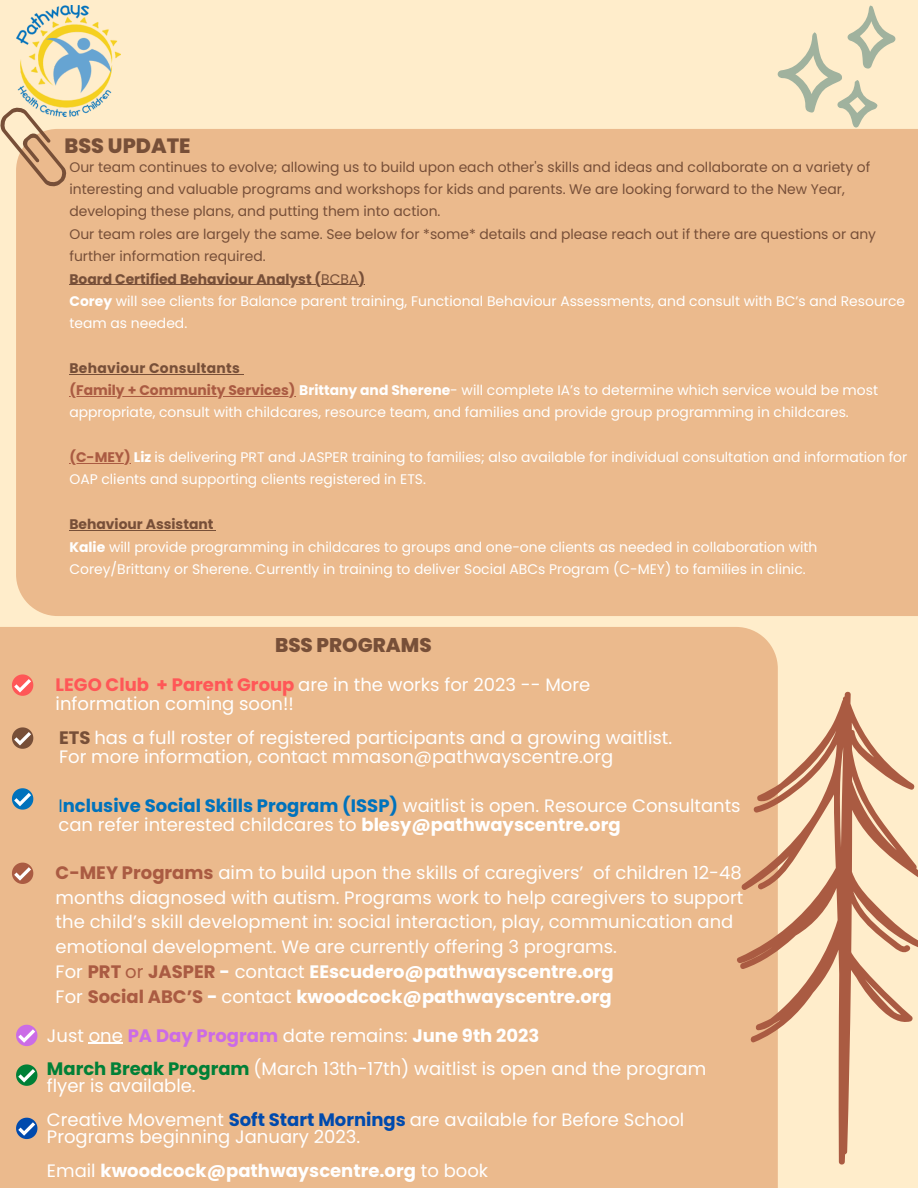
<style>
.page{position:relative;width:918px;height:1188px;background:#ffedcb}
.page>*{position:absolute;margin:0;border:0;box-sizing:border-box;transform-origin:0 0}
.t1{font:800 20.7px "Poppins";color:#774f38}
.t2{font:800 19.8px "Poppins";color:#774f38}
.t3{font:18px/24.8px "Poppins";color:#fff}
.t4{font:13.95px/22.4px "Poppins";color:#fff}
.t5{font:13.95px/22.4px "Poppins";color:#774f38}
.s1{font-weight:700}
.s2{font-weight:700;color:#fff}
.s3{color:#fff}
.s4{font-weight:700;color:#774f38}
.s5{font-weight:700;color:#aa5b42}
.s6{font-weight:700;color:#ff5757}
.s7{color:#0072bc}
.s8{font-weight:700;color:#0072bc}
.s9{color:#aa5b42}
.s10{font-weight:700;color:#cb6ce6}
.s11{font-weight:700;color:#008037}
.s12{font-weight:700;color:#004aad}
</style>
<div class="page">
<div style="left:0;top:627px;width:778px;height:561px;background:#ebba8d"></div>
<svg style="left:12px;top:727px;width:21px;height:22px"></svg>
<svg style="left:12px;top:788px;width:21px;height:22px"></svg>
<svg style="left:16px;top:1025px;width:21px;height:21px"></svg>
<div style="left:16px;top:129px;width:902px;height:487px;background:#ebba8d"></div>
<img style="left:16px;top:5px;width:105px;height:112px">
<svg style="left:778px;top:6px;width:118px;height:122px"></svg>
<svg style="left:0;top:106px;width:68px;height:81px"></svg>
<svg style="left:735px;top:691px;width:183px;height:475px"></svg>
<hr style="left:69px;top:284px;width:252px;height:1px;background:#774f38">
<hr style="left:321px;top:284px;width:37px;height:1px;background:#774f38">
<hr style="left:69px;top:374px;width:171px;height:1px;background:#774f38">
<hr style="left:69px;top:396px;width:227px;height:1px;background:#aa5b42">
<hr style="left:69px;top:463px;width:62px;height:1px;background:#aa5b42">
<hr style="left:69px;top:530px;width:144px;height:1px;background:#774f38">
<svg style="left:12px;top:863px;width:21px;height:21px"></svg>
<hr style="left:89px;top:1043px;width:34px;height:1px;background:#fff">
<svg style="left:12px;top:674px;width:21px;height:22px"></svg>
<svg style="left:16px;top:1064px;width:21px;height:22px"></svg>
<svg style="left:16px;top:1118px;width:21px;height:21px"></svg>
<p class="t1" style="left:64px;top:132px;width:128px">BSS UPDATE</p>
<p class="t5" style="left:69px;top:156px;width:837px">Our team continues to evolve; allowing us to build upon each other's skills and ideas and collaborate on a variety of interesting and valuable programs and workshops for kids and parents. We are looking forward to the New Year, developing these plans, and putting them into action.<br>Our team roles are largely the same. See below for *some* details and please reach out if there are questions or any further information required.<br><span class="s1">Board Certified Behaviour Analyst (</span>BCBA<span class="s1">)<br></span><span class="s2">Corey</span> <span class="s3">will see clients for Balance parent training, Functional Behaviour Assessments, and consult with BC’s and Resource team as needed.</span></p>
<p class="t4" style="left:69px;top:357px;width:810px"><span class="s4">Behaviour Consultants<br></span><span class="s5">(Family + Community Services)</span> <span class="s1">Brittany and Sherene</span>- will complete IA’s to determine which service would be most appropriate, consult with childcares, resource team, and families and provide group programming in childcares.</p>
<p class="t4" style="left:69px;top:446px;width:839px"><span class="s5">(C-MEY)</span> <span class="s1">Liz</span> is delivering PRT and JASPER training to families; also available for individual consultation and information for<br>OAP clients and supporting clients registered in ETS.</p>
<p class="t4" style="left:69px;top:513px;width:750px"><span class="s4">Behaviour Assistant<br></span><span class="s1">Kalie</span> will provide programming in childcares to groups and one-one clients as needed in collaboration with<br>Corey/Brittany or Sherene. Currently in training to deliver Social ABCs Program (C-MEY) to families in clinic.</p>
<p class="t2" style="left:275px;top:631px;width:158px">BSS PROGRAMS</p>
<p class="t3" style="left:56px;top:675px;width:536px;line-height:19.2px"><span class="s6">LEGO Club + Parent Group</span> are in the works for 2023 -- More information coming soon!!</p>
<p class="t3" style="left:59px;top:728px;width:614px;line-height:19.2px"><span class="s4">ETS</span> has a full roster of registered participants and a growing waitlist.<br>For more information, contact mmason@pathwayscentre.org</p>
<p class="t3" style="left:58px;top:796px;width:684px;line-height:19.2px"><span class="s7">I</span><span class="s8">nclusive Social Skills Program (ISSP)</span> waitlist is open. Resource Consultants can refer interested childcares to <span class="s1">blesy@pathwayscentre.org</span></p>
<p class="t3" style="left:56px;top:860px;width:689px"><span class="s5">C-MEY Programs</span> aim to build upon the skills of caregivers’ of children 12-48 months diagnosed with autism. Programs work to help caregivers to support the child’s skill development in: social interaction, play, communication and emotional development. We are currently offering 3 programs.<br>For <span class="s5">PRT</span> <span class="s9">or</span> <span class="s5">JASPER</span> <span class="s1">-</span> contact <span class="s1">EEscudero@pathwayscentre.org<br></span>For <span class="s5">Social ABC’S</span> <span class="s1">-</span> contact <span class="s1">kwoodcock@pathwayscentre.org</span></p>
<p class="t3" style="left:47px;top:1019px;width:661px;line-height:33.8px">Just one <span class="s10">PA Day Program</span> date remains: <span class="s1">June 9th 2023<br></span><span class="s11">March Break Program</span> (March 13th-17th) waitlist is open and the program</p>
<p class="t3" style="left:47px;top:1069px;width:639px;line-height:33.8px">flyer is available.<br>Creative Movement <span class="s12">Soft Start Mornings</span> are available for Before School</p>
<p class="t3" style="left:47px;top:1120px;width:443px;line-height:33.8px">Programs beginning January 2023.<br>Email <span class="s1">kwoodcock@pathwayscentre.org</span> to book</p>
</div>
